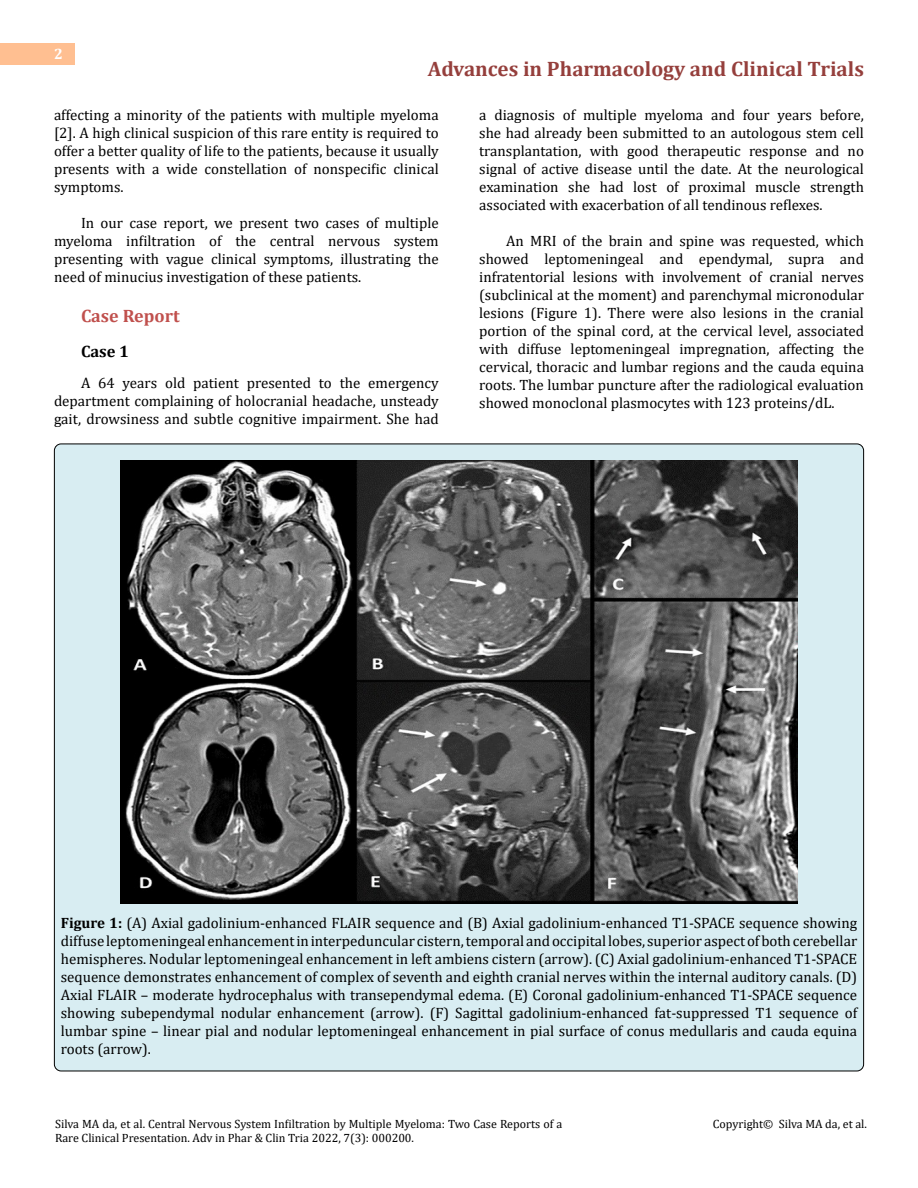
<style>
.page{position:relative;width:918px;height:1188px;background:#fff}
.page>*{position:absolute;margin:0;border:0;box-sizing:border-box;transform-origin:0 0}
.t1{font:700 21px "Cambria";color:#953f3c}
.t2{font:700 18px "Cambria";color:#c0504d}
.t3{font:700 16.5px "Cambria";color:#000}
.t4{font:15px/18px "Cambria";color:#000;text-align:justify}
.t5{font:700 15px "Cambria";color:#fff}
.t6{font:12px/14.4px "Cambria";color:#000}
.s1{font-weight:700}
</style>
<div class="page">
<div style="left:0;top:43px;width:75px;height:21px;background:#ffbf91"></div>
<div style="left:54px;top:444px;width:810px;height:627px;background:#d8edf2;border-radius:7px"></div>
<img style="left:120px;top:460px;width:678px;height:444px">
<p class="t5" style="left:54px;top:44px;width:10px">2</p>
<h1 class="t1" style="left:428px;top:54px;width:438px">Advances in Pharmacology and Clinical Trials</h1>
<p class="t4" style="left:54px;top:105px;width:386px">affecting a minority of the patients with multiple myeloma [2]. A high clinical suspicion of this rare entity is required to offer a better quality of life to the patients, because it usually presents with a wide constellation of nonspecific clinical symptoms.</p>
<p class="t4" style="left:54px;top:213px;width:386px;text-indent:27px">In our case report, we present two cases of multiple myeloma infiltration of the central nervous system presenting with vague clinical symptoms, illustrating the need of minucius investigation of these patients.</p>
<p class="t2" style="left:81px;top:303px;width:100px">Case Report</p>
<p class="t3" style="left:81px;top:339px;width:50px">Case 1</p>
<p class="t4" style="left:54px;top:374px;width:386px;text-indent:27px">A 64 years old patient presented to the emergency department complaining of holocranial headache, unsteady gait, drowsiness and subtle cognitive impairment. She had</p>
<p class="t4" style="left:479px;top:105px;width:386px">a diagnosis of multiple myeloma and four years before, she had already been submitted to an autologous stem cell transplantation, with good therapeutic response and no signal of active disease until the date. At the neurological examination she had lost of proximal muscle strength associated with exacerbation of all tendinous reflexes.</p>
<p class="t4" style="left:479px;top:231px;width:386px;text-indent:27px">An MRI of the brain and spine was requested, which showed leptomeningeal and ependymal, supra and infratentorial lesions with involvement of cranial nerves (subclinical at the moment) and parenchymal micronodular lesions (Figure 1). There were also lesions in the cranial portion of the spinal cord, at the cervical level, associated with diffuse leptomeningeal impregnation, affecting the cervical, thoracic and lumbar regions and the cauda equina roots. The lumbar puncture after the radiological evaluation showed monoclonal plasmocytes with 123 proteins/dL.</p>
<p class="t4" style="left:61px;top:914px;width:798px"><span class="s1">Figure 1:</span> (A) Axial gadolinium-enhanced FLAIR sequence and (B) Axial gadolinium-enhanced T1-SPACE sequence showing diffuse leptomeningeal enhancement in interpeduncular cistern, temporal and occipital lobes, superior aspect of both cerebellar hemispheres. Nodular leptomeningeal enhancement in left ambiens cistern (arrow). (C) Axial gadolinium-enhanced T1-SPACE sequence demonstrates enhancement of complex of seventh and eighth cranial nerves within the internal auditory canals. (D)<br>Axial FLAIR – moderate hydrocephalus with transependymal edema. (E) Coronal gadolinium-enhanced T1-SPACE sequence showing subependymal nodular enhancement (arrow). (F) Sagittal gadolinium-enhanced fat-suppressed T1 sequence of lumbar spine – linear pial and nodular leptomeningeal enhancement in pial surface of conus medullaris and cauda equina roots (arrow).</p>
<p class="t6" style="left:55px;top:1117px;width:509px">Silva MA da, et al. Central Nervous System Infiltration by Multiple Myeloma: Two Case Reports of a<br>Rare Clinical Presentation. Adv in Phar &amp; Clin Tria 2022, 7(3): 000200.</p>
<p class="t6" style="left:713px;top:1117px;width:156px">Copyright© Silva MA da, et al.</p>
</div>
